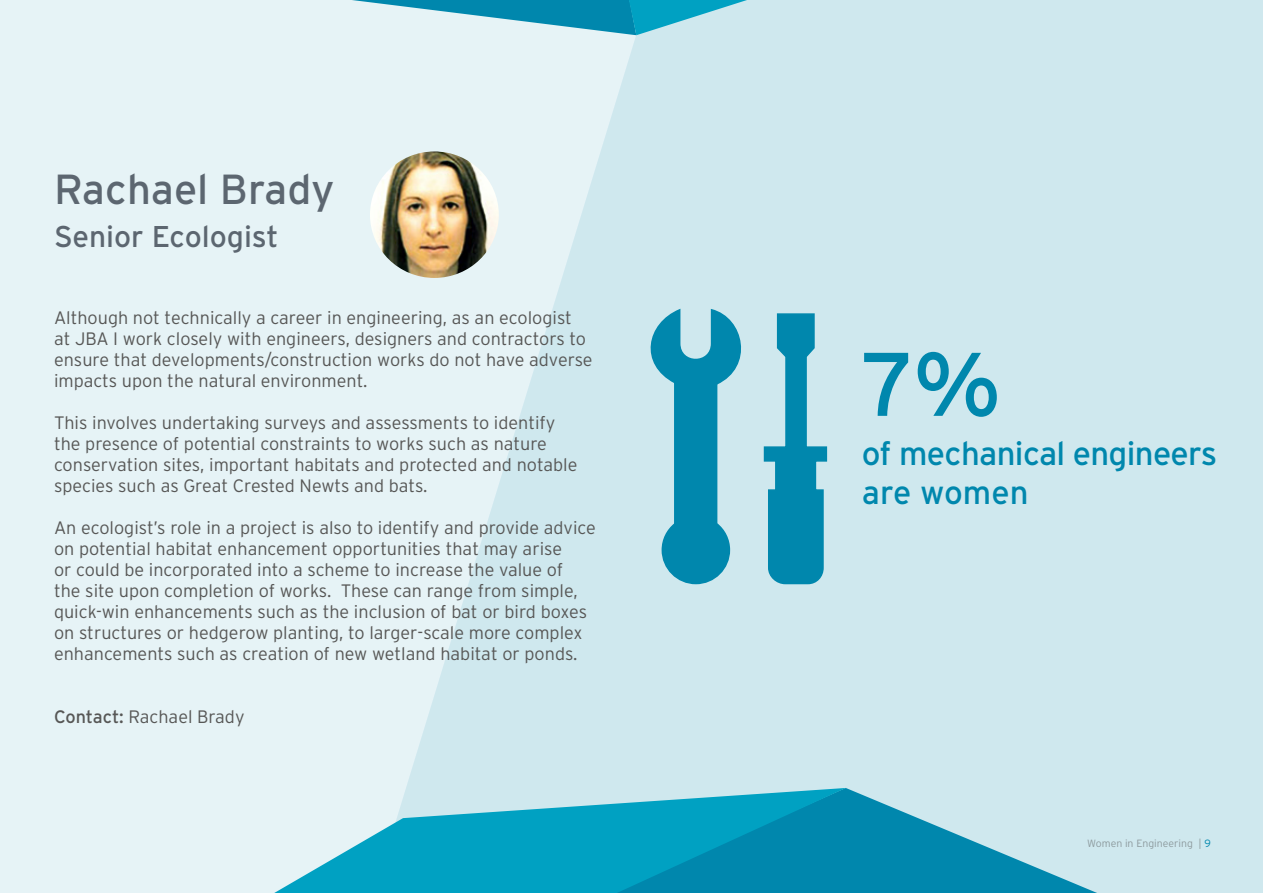
<style>
.page{position:relative;width:1263px;height:893px;background:#fff}
.page>*{position:absolute;margin:0;border:0;box-sizing:border-box;transform-origin:0 0}
.t1{font:90px "Interstate";color:#0087ad}
.t2{font:42px "Interstate";color:#5c6670}
.t3{font:33px/39.6px "Interstate";letter-spacing:-.02em;color:#0087ad}
.t4{font:30px "Interstate";color:#5c6670}
.t5{font:300 18px/21px "Interstate";color:#575756}
.t6{font:300 10.5px "Interstate";color:#9d9d9c}
.s1{font-weight:400}
.s2{color:#0087ad}
</style>
<div class="page">
<div style="left:0;top:0;width:1263px;height:893px;background:linear-gradient(to right,#e9f4f7,#c8e5eb)"></div>
<img style="left:370px;top:151px;width:129px;height:127px">
<svg style="left:0;top:0;width:747px;height:118px;background:#d0e9ef"></svg>
<svg style="left:846px;top:788px;width:417px;height:105px;background:#90cada"></svg>
<svg style="left:31px;top:788px;width:815px;height:105px;background:#67c1d6"></svg>
<div style="left:0;top:867px;width:169px;height:26px;background:#e6f3f6"></div>
<svg style="left:639px;top:308px;width:189px;height:277px;background:#6dbacf"></svg>
<h2 class="t2" style="left:54px;top:164px;width:282px">Rachael Brady</h2>
<h3 class="t4" style="left:54px;top:219px;width:226px">Senior Ecologist</h3>
<p class="t5" style="left:54px;top:307px;width:540px">Although not technically a career in engineering, as an ecologist at JBA I work closely with engineers, designers and contractors to ensure that developments/construction works do not have adverse impacts upon the natural environment.</p>
<p class="t5" style="left:54px;top:412px;width:525px">This involves undertaking surveys and assessments to identify the presence of potential constraints to works such as nature conservation sites, important habitats and protected and notable species such as Great Crested Newts and bats.</p>
<p class="t5" style="left:54px;top:517px;width:543px">An ecologist’s role in a project is also to identify and provide advice on potential habitat enhancement opportunities that may arise<br>or could be incorporated into a scheme to increase the value of<br>the site upon completion of works. These can range from simple, quick-win enhancements such as the inclusion of bat or bird boxes on structures or hedgerow planting, to larger-scale more complex enhancements such as creation of new wetland habitat or ponds.</p>
<p class="t5" style="left:54px;top:706px;width:192px"><span class="s1">Contact:</span> Rachael Brady</p>
<h1 class="t1" style="left:862px;top:329px;width:141px">7%</h1>
<h3 class="t3" style="left:862px;top:433px;width:357px">of mechanical engineers are women</h3>
<p class="t6" style="left:1087px;top:837px;width:125px">Women in Engineering | <span class="s2">9</span></p>
</div>
